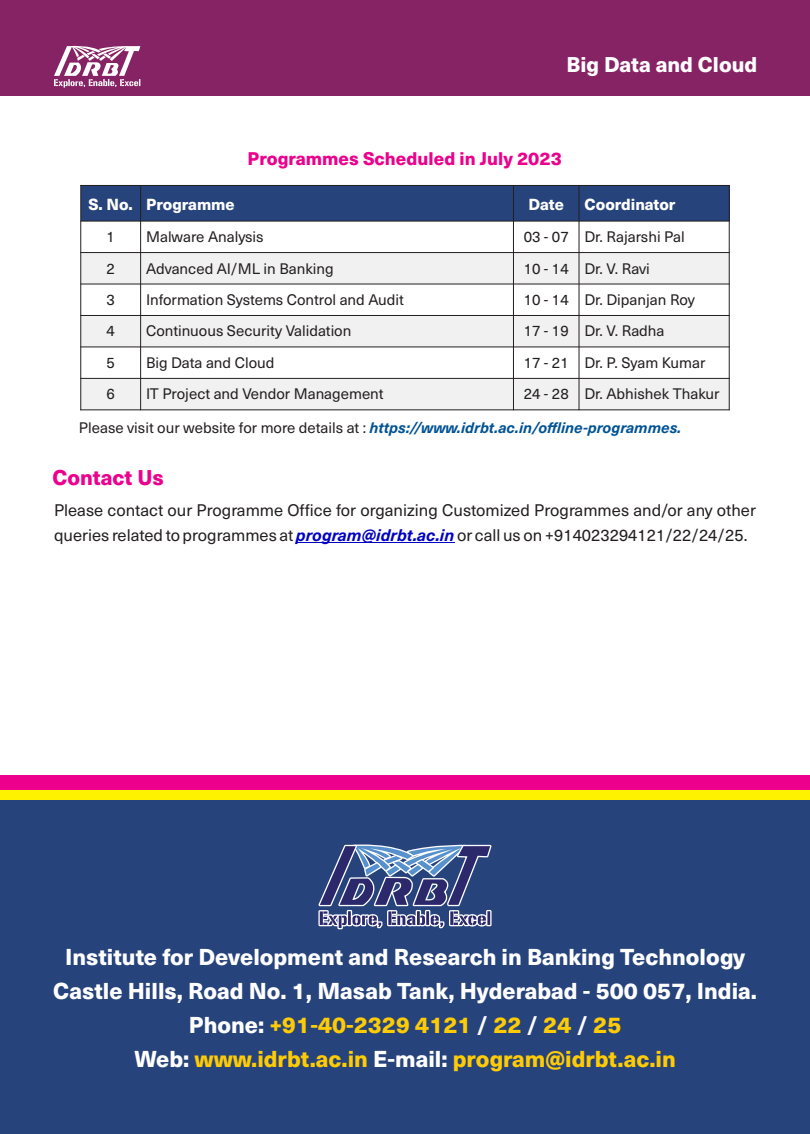
<style>
.page{position:relative;width:810px;height:1134px;background:#fff}
.page>*{position:absolute;margin:0;border:0;box-sizing:border-box;transform-origin:0 0}
.t1{font:800 22.65px/34px "Neue Haas Unica";color:#fff;text-align:center}
.t2{font:800 22.65px/34px "Neue Haas Unica";color:#ffcb04}
.t3{font:800 21px "Neue Haas Unica";color:#fff}
.t4{font:800 21px "Neue Haas Unica";color:#ec008c}
.t5{font:800 18px "Neue Haas Unica";color:#ec008c}
.t6{font:16.5px/24.9px "Neue Haas Unica";color:#231f20}
.t7{font:800 15.75px "Neue Haas Unica";color:#fff}
.t8{font:15px "Neue Haas Unica";color:#231f20}
.t9{font:italic 700 15px "Neue Haas Unica";color:#005295}
.s1{font-weight:400;font-style:normal;color:#231f20}
.s2{font-weight:700;font-style:italic;color:#0000c4}
.s3{color:#ffcb04}
.s4{color:#fff}
</style>
<div class="page">
<div style="left:0;top:0;width:810px;height:96px;background:#862364"></div>
<svg style="left:54px;top:45px;width:86px;height:43px"></svg>
<hr style="left:296px;top:542px;width:158px;height:1px;background:#0000c4">
<div style="left:0;top:795px;width:810px;height:339px;background:#26437c"></div>
<svg style="left:318px;top:844px;width:174px;height:86px"></svg>
<div style="left:0;top:775px;width:810px;height:20px;background:#ec008c"></div>
<div style="left:81px;top:185px;width:60px;height:36px;background:#26437c"></div>
<div style="left:141px;top:185px;width:372px;height:36px;background:#26437c"></div>
<div style="left:513px;top:185px;width:66px;height:36px;background:#26437c"></div>
<div style="left:579px;top:185px;width:150px;height:36px;background:#26437c"></div>
<div style="left:81px;top:253px;width:60px;height:31px;background:#f1f1f2"></div>
<div style="left:141px;top:253px;width:372px;height:31px;background:#f1f1f2"></div>
<div style="left:513px;top:253px;width:66px;height:31px;background:#f1f1f2"></div>
<div style="left:579px;top:253px;width:150px;height:31px;background:#f1f1f2"></div>
<div style="left:81px;top:315px;width:60px;height:32px;background:#f1f1f2"></div>
<div style="left:141px;top:315px;width:372px;height:32px;background:#f1f1f2"></div>
<div style="left:513px;top:315px;width:66px;height:32px;background:#f1f1f2"></div>
<div style="left:579px;top:315px;width:150px;height:32px;background:#f1f1f2"></div>
<div style="left:81px;top:378px;width:60px;height:32px;background:#f1f1f2"></div>
<div style="left:141px;top:378px;width:372px;height:32px;background:#f1f1f2"></div>
<div style="left:513px;top:378px;width:66px;height:32px;background:#f1f1f2"></div>
<div style="left:579px;top:378px;width:150px;height:32px;background:#f1f1f2"></div>
<svg style="left:80px;top:186px;width:2px;height:225px"></svg>
<svg style="left:140px;top:186px;width:1px;height:225px"></svg>
<svg style="left:513px;top:186px;width:1px;height:225px"></svg>
<svg style="left:578px;top:186px;width:2px;height:225px"></svg>
<svg style="left:728px;top:186px;width:2px;height:225px"></svg>
<hr style="left:80px;top:409px;width:650px;height:1px;background:#231f20">
<hr style="left:80px;top:378px;width:650px;height:1px;background:#231f20">
<hr style="left:80px;top:347px;width:650px;height:1px;background:#231f20">
<hr style="left:80px;top:315px;width:650px;height:1px;background:#231f20">
<hr style="left:80px;top:284px;width:650px;height:1px;background:#231f20">
<hr style="left:80px;top:252px;width:650px;height:1px;background:#231f20">
<hr style="left:80px;top:221px;width:650px;height:1px;background:#231f20">
<hr style="left:80px;top:185px;width:650px;height:1px;background:#231f20">
<div style="left:0;top:790px;width:810px;height:10px;background:#fff200"></div>
<h2 class="t3" style="left:567px;top:57px;width:192px">Big Data and Cloud</h2>
<p class="t5" style="left:248px;top:153px;width:316px">Programmes Scheduled in July 2023</p>
<p class="t7" style="left:88px;top:199px;width:148px">S. No. Programme</p>
<p class="t7" style="left:529px;top:199px;width:37px">Date</p>
<p class="t7" style="left:584px;top:199px;width:93px">Coordinator</p>
<p class="t8" style="left:106px;top:231px;width:10px">1</p>
<p class="t8" style="left:146px;top:231px;width:119px">Malware Analysis</p>
<p class="t8" style="left:524px;top:231px;width:163px">03 - 07 Dr. Rajarshi Pal</p>
<p class="t8" style="left:106px;top:264px;width:10px">2</p>
<p class="t8" style="left:146px;top:264px;width:189px">Advanced AI/ML in Banking</p>
<p class="t8" style="left:524px;top:264px;width:47px">10 14</p>
<p class="t8" style="left:544px;top:264px;width:107px">- Dr. V. Ravi</p>
<p class="t8" style="left:106px;top:294px;width:10px">3</p>
<p class="t8" style="left:146px;top:294px;width:259px">Information Systems Control and Audit</p>
<p class="t8" style="left:524px;top:294px;width:173px">10 - 14 Dr. Dipanjan Roy</p>
<p class="t8" style="left:106px;top:326px;width:10px">4</p>
<p class="t8" style="left:146px;top:326px;width:207px">Continuous Security Validation</p>
<p class="t8" style="left:524px;top:326px;width:142px">17 - 19 Dr. V. Radha</p>
<p class="t8" style="left:106px;top:357px;width:10px">5</p>
<p class="t8" style="left:146px;top:357px;width:130px">Big Data and Cloud</p>
<p class="t8" style="left:524px;top:357px;width:183px">17 - 21 Dr. P. Syam Kumar</p>
<p class="t8" style="left:106px;top:388px;width:10px">6</p>
<p class="t8" style="left:146px;top:388px;width:239px">IT Project and Vendor Management</p>
<p class="t8" style="left:524px;top:388px;width:198px">24 - 28 Dr. Abhishek Thakur</p>
<p class="t9" style="left:79px;top:422px;width:604px"><span class="s1">Please visit our website for more details at</span> https://www.idrbt.ac.in/o-ine-programmes.</p>
<p class="t8" style="left:363px;top:422px;width:5px">:</p>
<h2 class="t4" style="left:52px;top:470px;width:113px">Contact Us</h2>
<p class="t6" style="left:54px;top:499px;width:704px">Please contact our Programme Office for organizing Customized Programmes and/or any other queries related to programmes at <span class="s2">program@idrbt.ac.in</span> or call us on +914023294121/22/24/25.</p>
<h1 class="t1" style="left:53px;top:942px;width:705px">Institute for Development and Research in Banking Technology<br>Castle Hills, Road No. 1, Masab Tank, Hyderabad - 500 057, India.<br>Phone: <span class="s3">+91-40-2329 4121 22 24 25</span></h1>
<h1 class="t2" style="left:134px;top:1011px;width:543px;text-indent:442px"><span class="s4">/<br>Web:</span> www.idrbt.ac.in <span class="s4">E-mail:</span> program@idrbt.ac.in</h1>
<h1 class="t1" style="left:477px;top:1011px;width:13px">/</h1>
<h1 class="t1" style="left:527px;top:1011px;width:13px">/</h1>
</div>
